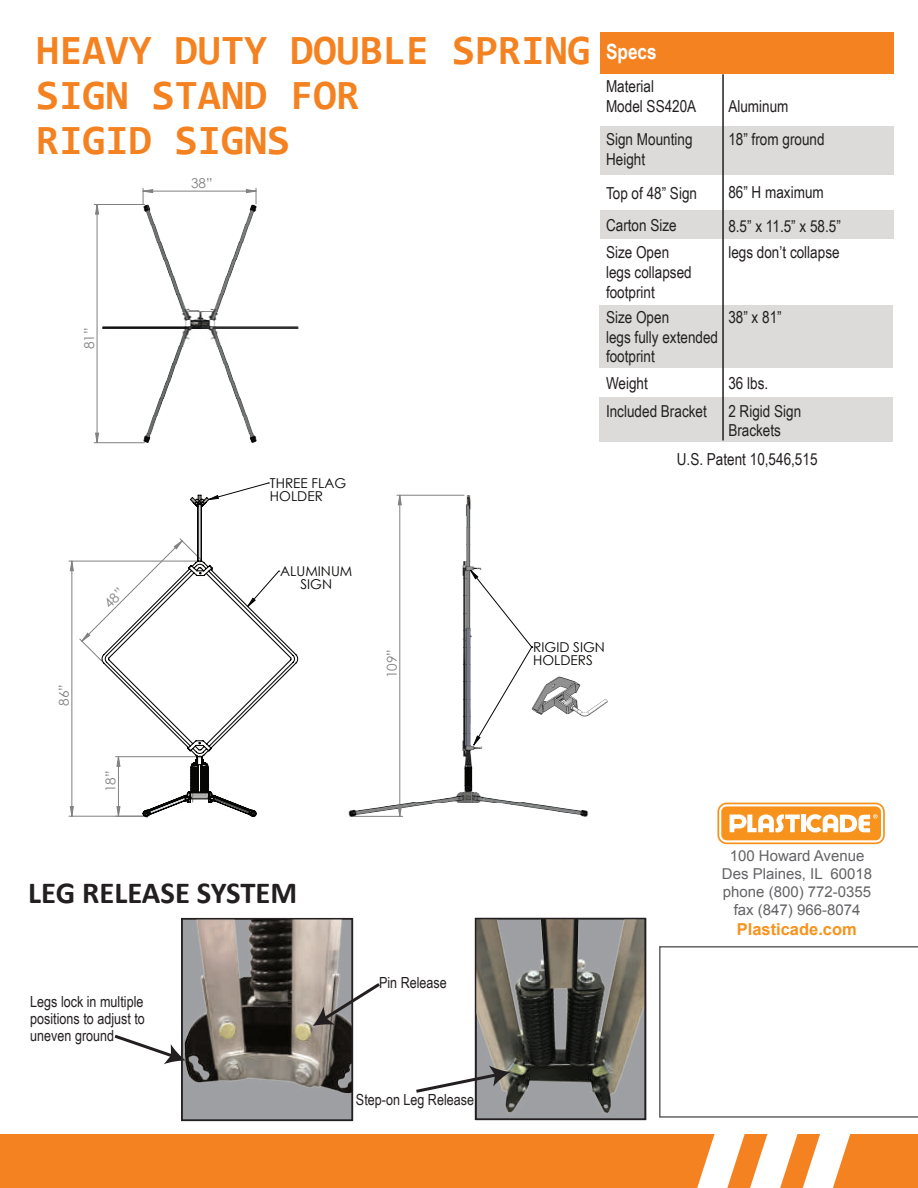
<style>
.page{position:relative;width:918px;height:1188px;background:#fff}
.page>*{position:absolute;margin:0;border:0;box-sizing:border-box;transform-origin:0 0}
.t1{font:700 42px/45px "Consolas";color:#f58220}
.t2{font:700 30.6px "Calibri";color:#231f20}
.t3{font:700 21px "Arial Narrow";color:#fff}
.t4{font:16.5px/19.8px "Arial Narrow";color:#231f20}
.t5{font:700 16.5px "Arial";color:#f7931d}
.t6{font:15.3px/17px "Arial Narrow";color:#231f20;text-align:justify}
.t7{font:15px/18px "Arial";color:#636366;text-align:center}
.t8{font:13.5px/13.2px "Century Gothic";color:#050504}
.t9{font:13.5px "Century Gothic";color:#808180}
</style>
<div class="page">
<div style="left:600px;top:398px;width:293px;height:44px;background:#dcdbda"></div>
<div style="left:599px;top:305px;width:294px;height:63px;background:#dcdbda"></div>
<div style="left:600px;top:126px;width:294px;height:49px;background:#dcdbda"></div>
<div style="left:600px;top:210px;width:294px;height:29px;background:#dcdbda"></div>
<svg style="left:659px;top:946px;width:259px;height:172px"></svg>
<div style="left:600px;top:32px;width:294px;height:42px;background:#f58220"></div>
<hr style="left:722px;top:74px;width:2px;height:367px;background:#231f20">
<div style="left:0;top:1134px;width:918px;height:54px;background:#f58220"></div>
<svg style="left:697px;top:1134px;width:154px;height:54px"></svg>
<svg style="left:718px;top:803px;width:166px;height:40px"></svg>
<div style="left:717px;top:803px;width:168px;height:41px;border:2px solid #f7931d;border-radius:8px"></div>
<div style="left:721px;top:806px;width:160px;height:34px;background:#f7931d;border-radius:5px"></div>
<div style="left:801px;top:815px;width:5px;height:17px;background:#fff"></div>
<svg style="left:730px;top:814px;width:70px;height:18px"></svg>
<svg style="left:806px;top:814px;width:71px;height:19px"></svg>
<img style="left:348px;top:647px;width:241px;height:170px">
<img style="left:93px;top:204px;width:206px;height:240px">
<img style="left:533px;top:671px;width:75px;height:54px">
<hr style="left:94px;top:442px;width:51px;height:1px;background:#808180">
<hr style="left:94px;top:204px;width:51px;height:1px;background:#808180">
<hr style="left:353px;top:816px;width:50px;height:1px;background:#808180">
<svg style="left:465px;top:792px;width:7px;height:10px"></svg>
<svg style="left:227px;top:482px;width:306px;height:264px"></svg>
<svg style="left:95px;top:205px;width:4px;height:239px"></svg>
<svg style="left:397px;top:494px;width:5px;height:323px"></svg>
<svg style="left:142px;top:188px;width:115px;height:16px"></svg>
<svg style="left:299px;top:496px;width:181px;height:249px"></svg>
<svg style="left:190px;top:494px;width:109px;height:323px"></svg>
<div style="left:453px;top:452px;width:28px;height:34px;background:#fff"></div>
<img style="left:184px;top:921px;width:166px;height:196px">
<svg style="left:114px;top:1032px;width:72px;height:32px"></svg>
<svg style="left:313px;top:980px;width:67px;height:46px"></svg>
<img style="left:476px;top:921px;width:169px;height:200px">
<div style="left:475px;top:918px;width:171px;height:202px;border:2px solid #231f20"></div>
<svg style="left:416px;top:1066px;width:94px;height:29px"></svg>
<div style="left:181px;top:918px;width:172px;height:203px;border:2px solid #231f20"></div>
<svg style="left:69px;top:538px;width:137px;height:280px"></svg>
<h1 class="t1" style="left:36px;top:27px;width:556px">HEAVY DUTY DOUBLE SPRING<br>SIGN STAND FOR<br>RIGID SIGNS</h1>
<p class="t9" style="left:80px;top:349px;width:23px;rotate:-90deg">81”</p>
<p class="t9" style="left:191px;top:174px;width:23px">38”</p>
<p class="t8" style="left:270px;top:476px;width:78px">THREE FLAG<br>HOLDER</p>
<p class="t3" style="left:606px;top:36px;width:52px">Specs</p>
<p class="t4" style="left:606px;top:76px;width:92px">Material<br>Model SS420A</p>
<p class="t4" style="left:728px;top:96px;width:62px">Aluminum</p>
<p class="t4" style="left:606px;top:129px;width:88px">Sign Mounting<br>Height</p>
<p class="t4" style="left:728px;top:129px;width:98px">18” from ground</p>
<p class="t4" style="left:606px;top:183px;width:93px">Top of 48” Sign</p>
<p class="t4" style="left:728px;top:182px;width:97px">86” H maximum</p>
<p class="t4" style="left:606px;top:215px;width:72px">Carton Size</p>
<p class="t4" style="left:728px;top:216px;width:114px">8.5” x 11.5” x 58.5”</p>
<p class="t4" style="left:606px;top:242px;width:87px">Size Open legs collapsed footprint</p>
<p class="t4" style="left:728px;top:242px;width:113px">legs don’t collapse</p>
<p class="t4" style="left:606px;top:306px;width:114px">Size Open<br>legs fully extended footprint</p>
<p class="t4" style="left:728px;top:306px;width:55px">38” x 81”</p>
<p class="t4" style="left:606px;top:373px;width:43px">Weight</p>
<p class="t4" style="left:728px;top:373px;width:41px">36 lbs.</p>
<p class="t4" style="left:606px;top:401px;width:102px">Included Bracket</p>
<p class="t4" style="left:728px;top:401px;width:74px">2 Rigid Sign<br>Brackets</p>
<p class="t4" style="left:677px;top:449px;width:142px">U.S. Patent 10,546,515</p>
<p class="t8" style="left:280px;top:565px;width:74px;text-align:center">ALUMINUM<br>SIGN</p>
<p class="t9" style="left:55px;top:706px;width:23px;rotate:-90deg">86”</p>
<p class="t9" style="left:101px;top:792px;width:23px;rotate:-90deg">18”</p>
<h2 class="t2" style="left:28px;top:874px;width:271px">LEG RELEASE SYSTEM</h2>
<p class="t6" style="left:30px;top:992px;width:116px">Legs lock in multiple positions to adjust to uneven ground</p>
<p class="t9" style="left:383px;top:678px;width:31px;rotate:-90deg">109”</p>
<p class="t8" style="left:533px;top:641px;width:73px">RIGID SIGN<br>HOLDERS</p>
<p class="t6" style="left:379px;top:974px;width:69px">Pin Release</p>
<p class="t6" style="left:356px;top:1090px;width:120px">Step-on Leg Release</p>
<p class="t7" style="left:722px;top:847px;width:152px">100 Howard Avenue<br>Des Plaines, IL 60018 phone (800) 772-0355 fax (847) 966-8074</p>
<p class="t5" style="left:737px;top:918px;width:122px">Plasticade.com</p>
</div>
